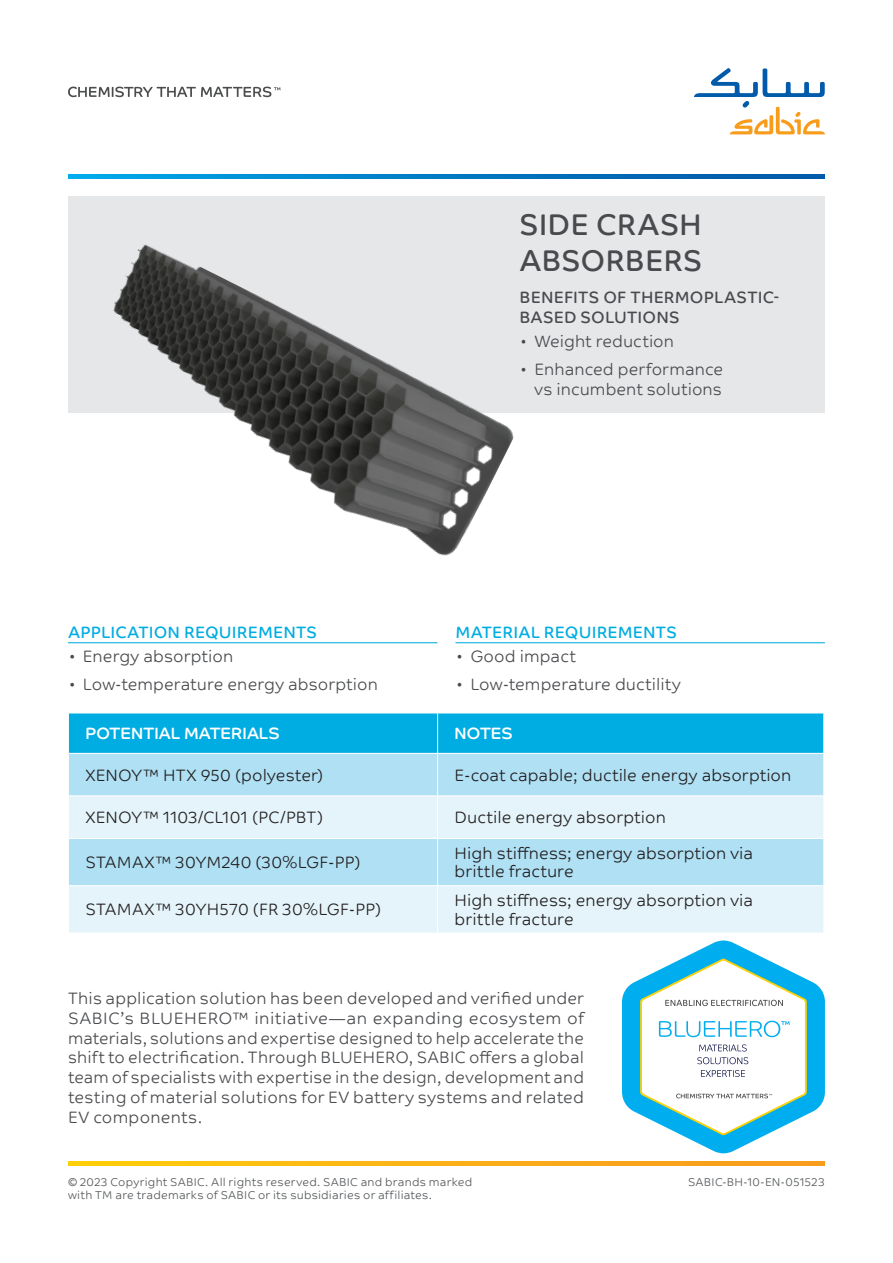
<style>
.page{position:relative;width:893px;height:1263px;background:#fff}
.page>*{position:absolute;margin:0;border:0;box-sizing:border-box;transform-origin:0 0}
.t1{font:30px/36px "SABIC Typeface Text";letter-spacing:-.005em;color:#484a4d}
.t2{font:300 16.5px/19.8px "SABIC Typeface Text";letter-spacing:.005em;color:#484a4d}
.t3{font:300 16.5px/18.1px "SABIC Typeface Text";letter-spacing:.005em;color:#231f20}
.t4{font:16.5px/24px "SABIC Typeface Text";letter-spacing:.01em;color:#00ade2}
.t5{font:16.5px/19.8px "SABIC Typeface Text";letter-spacing:.01em;color:#484a4d}
.t6{font:16.5px "SABIC Typeface Headline";letter-spacing:.01em;color:#fff}
.t7{font:300 11.4px "SABIC Typeface Text";letter-spacing:.02em;color:#54575a}
.s1{font-size:30px}
.s2{font-weight:300;font-size:30px;color:#484a4d}
.s3{font-weight:300;color:#484a4d}
</style>
<div class="page">
<svg style="left:68px;top:1161px;width:757px;height:4px;background:#fab215"></svg>
<svg style="left:694px;top:68px;width:131px;height:67px"></svg>
<svg style="left:68px;top:87px;width:212px;height:10px"></svg>
<svg style="left:68px;top:175px;width:757px;height:4px;background:#007cc5"></svg>
<svg style="left:622px;top:940px;width:203px;height:213px"></svg>
<div style="left:68px;top:196px;width:757px;height:216px;background:#e6e7e9"></div>
<hr style="left:68px;top:642px;width:369px;height:1px;background:#00ade2">
<hr style="left:455px;top:642px;width:370px;height:1px;background:#00ade2">
<div style="left:69px;top:714px;width:754px;height:39px;background:#00ade2"></div>
<div style="left:69px;top:754px;width:754px;height:41px;background:#afe0f4"></div>
<svg style="left:69px;top:796px;width:754px;height:137px;background:#d2edf7"></svg>
<hr style="left:437px;top:713px;width:1px;height:40px;background:#fff">
<hr style="left:437px;top:754px;width:1px;height:41px;background:#fff">
<hr style="left:437px;top:796px;width:1px;height:42px;background:#fff">
<hr style="left:437px;top:839px;width:1px;height:46px;background:#fff">
<hr style="left:68px;top:885px;width:370px;height:1px;background:#fff">
<hr style="left:438px;top:885px;width:386px;height:1px;background:#fff">
<hr style="left:437px;top:886px;width:1px;height:47px;background:#fff">
<hr style="left:68px;top:838px;width:370px;height:1px;background:#fff">
<hr style="left:438px;top:838px;width:386px;height:1px;background:#fff">
<img style="left:73px;top:244px;width:446px;height:312px">
<h1 class="t1" style="left:519px;top:206px;width:185px">SIDE CRASH<br>ABSORBERS</h1>
<p class="t5" style="left:519px;top:288px;width:261px">BENEFITS OF THERMOPLASTIC-<br>BASED SOLUTIONS</p>
<p class="t2" style="left:519px;top:326px;width:205px;line-height:28.3px"><span class="s1">·</span> Weight reduction<br><span class="s1">·</span> Enhanced performance</p>
<p class="t2" style="left:534px;top:378px;width:189px">vs incumbent solutions</p>
<p class="t4" style="left:68px;top:620px;width:251px">APPLICATION REQUIREMENTS <span class="s2">·</span> <span class="s3">Energy absorption</span></p>
<p class="t2" style="left:68px;top:673px;width:311px"><span class="s1">·</span> Low-temperature energy absorption</p>
<p class="t4" style="left:455px;top:620px;width:223px">MATERIAL REQUIREMENTS <span class="s2">·</span> <span class="s3">Good impact</span></p>
<p class="t2" style="left:455px;top:673px;width:227px"><span class="s1">·</span> Low-temperature ductility</p>
<p class="t6" style="left:85px;top:718px;width:196px">POTENTIAL MATERIALS</p>
<p class="t6" style="left:455px;top:718px;width:60px">NOTES</p>
<p class="t3" style="left:85px;top:765px;width:239px">XENOY™ HTX 950 (polyester)</p>
<p class="t3" style="left:455px;top:765px;width:338px">E-coat capable; ductile energy absorption</p>
<p class="t3" style="left:85px;top:807px;width:239px">XENOY™ 1103/CL101 (PC/PBT)</p>
<p class="t3" style="left:455px;top:807px;width:213px">Ductile energy absorption</p>
<p class="t3" style="left:85px;top:852px;width:276px">STAMAX™ 30YM240 (30%LGF-PP)</p>
<p class="t3" style="left:455px;top:843px;width:300px">High stiffness; energy absorption via brittle fracture</p>
<p class="t3" style="left:85px;top:899px;width:297px">STAMAX™ 30YH570 (FR 30%LGF-PP)</p>
<p class="t3" style="left:455px;top:890px;width:300px">High stiffness; energy absorption via brittle fracture</p>
<p class="t2" style="left:68px;top:987px;width:517px;text-align:justify">This application solution has been developed and verified under SABIC’s BLUEHERO™ initiative—an expanding ecosystem of materials, solutions and expertise designed to help accelerate the shift to electrification. Through BLUEHERO, SABIC offers a global team of specialists with expertise in the design, development and testing of material solutions for EV battery systems and related EV components.</p>
<p class="t7" style="left:68px;top:1171px;width:406px">© 2023 Copyright SABIC. All rights reserved. SABIC and brands marked</p>
<p class="t7" style="left:688px;top:1171px;width:138px">SABIC-BH-10-EN-051523</p>
<p class="t7" style="left:68px;top:1185px;width:365px">with TM are trademarks of SABIC or its subsidiaries or affiliates.</p>
</div>
